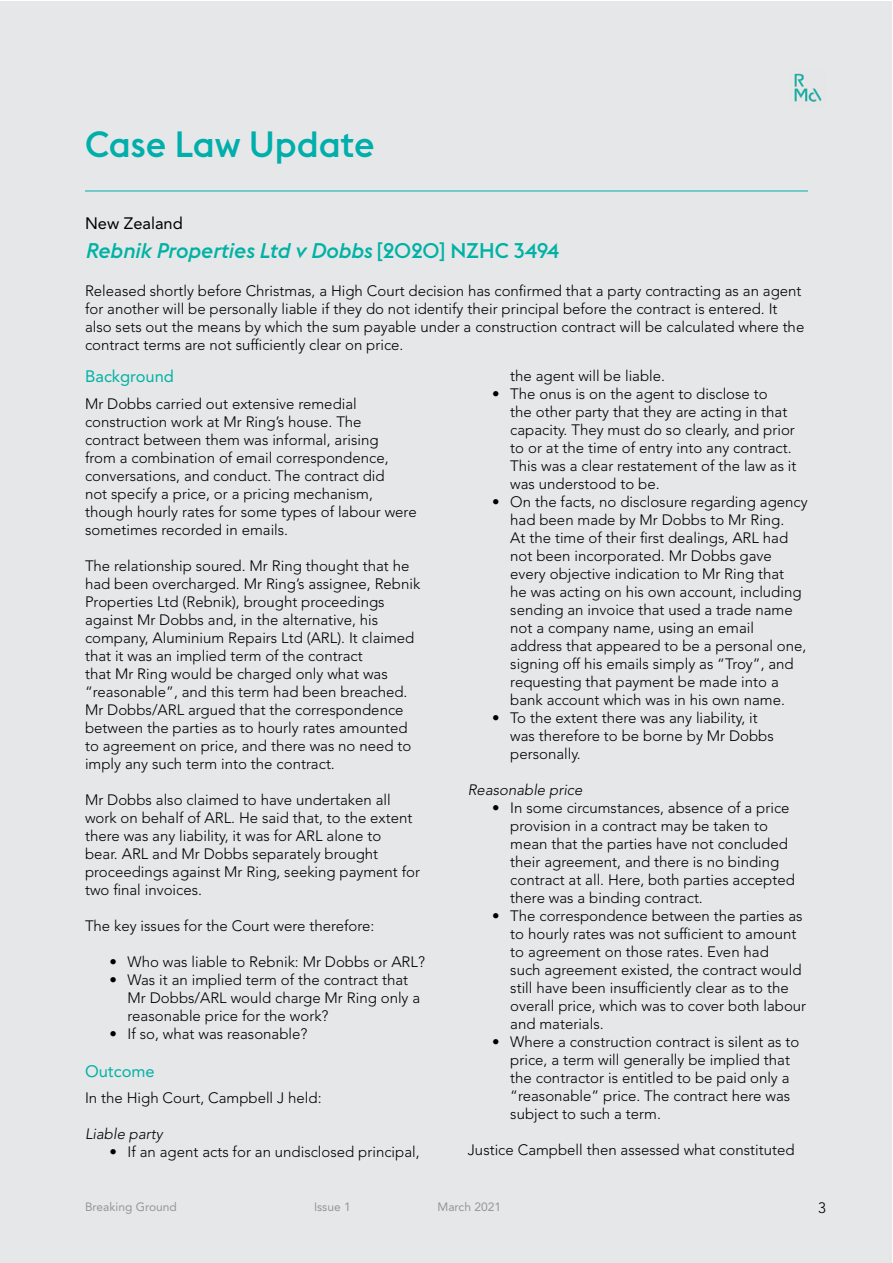
<style>
.page{position:relative;width:893px;height:1263px;background:#fff}
.page>*{position:absolute;margin:0;border:0;box-sizing:border-box;transform-origin:0 0}
.t1{font:500 36px "Euclid Flex";color:#00aeab}
.t2{font:italic 500 21px "Euclid Flex";color:#00b2a5}
.t3{font:16.5px "Avenir LT Std";color:#00b2a5}
.t4{font:16.5px "Avenir LT Std";color:#000}
.t5{font:300 15px/18px "Avenir LT Std";color:#000}
.t6{font:italic 300 15px "Avenir LT Std";color:#000}
.t7{font:12px "Avenir LT Std";color:#969697}
.s1{font-style:normal}
</style>
<div class="page">
<div style="left:1px;top:1px;width:891px;height:1261px;background:#e6e7e8"></div>
<img style="left:794px;top:73px;width:28px;height:29px">
<hr style="left:85px;top:191px;width:723px;height:1px;background:#00aeaa">
<h1 class="t1" style="left:85px;top:123px;width:291px">Case Law Update</h1>
<p class="t4" style="left:85px;top:214px;width:99px">New Zealand</p>
<h2 class="t2" style="left:85px;top:239px;width:476px">Rebnik Properties Ltd v Dobbs <span class="s1">[2020] NZHC 3494</span></h2>
<p class="t5" style="left:85px;top:282px;width:721px">Released shortly before Christmas, a High Court decision has confirmed that a party contracting as an agent for another will be personally liable if they do not identify their principal before the contract is entered. It also sets out the means by which the sum payable under a construction contract will be calculated where the contract terms are not sufficiently clear on price.</p>
<p class="t3" style="left:85px;top:367px;width:90px">Background</p>
<p class="t5" style="left:85px;top:395px;width:333px">Mr Dobbs carried out extensive remedial construction work at Mr Ring’s house. The contract between them was informal, arising<br>from a combination of email correspondence, conversations, and conduct. The contract did<br>not specify a price, or a pricing mechanism, though hourly rates for some types of labour were sometimes recorded in emails.</p>
<p class="t5" style="left:85px;top:557px;width:337px">The relationship soured. Mr Ring thought that he had been overcharged. Mr Ring’s assignee, Rebnik Properties Ltd (Rebnik), brought proceedings against Mr Dobbs and, in the alternative, his company, Aluminium Repairs Ltd (ARL). It claimed that it was an implied term of the contract<br>that Mr Ring would be charged only what was “reasonable”, and this term had been breached.<br>Mr Dobbs/ARL argued that the correspondence between the parties as to hourly rates amounted to agreement on price, and there was no need to imply any such term into the contract.</p>
<p class="t5" style="left:85px;top:791px;width:337px">Mr Dobbs also claimed to have undertaken all work on behalf of ARL. He said that, to the extent there was any liability, it was for ARL alone to<br>bear. ARL and Mr Dobbs separately brought proceedings against Mr Ring, seeking payment for two final invoices.</p>
<p class="t5" style="left:85px;top:917px;width:291px">The key issues for the Court were therefore:</p>
<p class="t5" style="left:110px;top:953px;width:317px">• Who was liable to Rebnik: Mr Dobbs or ARL?</p>
<p class="t5" style="left:128px;top:971px;width:294px;text-indent:-18px">• Was it an implied term of the contract that<br>Mr Dobbs/ARL would charge Mr Ring only a reasonable price for the work?</p>
<p class="t5" style="left:110px;top:1025px;width:199px">• If so, what was reasonable?</p>
<p class="t3" style="left:85px;top:1061px;width:71px">Outcome</p>
<p class="t5" style="left:85px;top:1089px;width:238px">In the High Court, Campbell J held:</p>
<p class="t6" style="left:85px;top:1125px;width:79px">Liable party</p>
<p class="t5" style="left:110px;top:1143px;width:312px">• If an agent acts for an undisclosed principal,</p>
<p class="t5" style="left:510px;top:367px;width:156px">the agent will be liable.</p>
<p class="t5" style="left:510px;top:385px;width:288px;text-indent:-18px">• The onus is on the agent to disclose to<br>the other party that they are acting in that capacity. They must do so clearly, and prior to or at the time of entry into any contract.<br>This was a clear restatement of the law as it was understood to be.</p>
<p class="t5" style="left:510px;top:493px;width:299px;text-indent:-18px">• On the facts, no disclosure regarding agency had been made by Mr Dobbs to Mr Ring.<br>At the time of their first dealings, ARL had not been incorporated. Mr Dobbs gave every objective indication to Mr Ring that<br>he was acting on his own account, including sending an invoice that used a trade name not a company name, using an email address that appeared to be a personal one, signing off his emails simply as “Troy”, and requesting that payment be made into a bank account which was in his own name.</p>
<p class="t5" style="left:510px;top:709px;width:265px;text-indent:-18px">• To the extent there was any liability, it was therefore to be borne by Mr Dobbs personally.</p>
<p class="t6" style="left:468px;top:781px;width:116px">Reasonable price</p>
<p class="t5" style="left:510px;top:799px;width:286px;text-indent:-18px">• In some circumstances, absence of a price provision in a contract may be taken to mean that the parties have not concluded their agreement, and there is no binding contract at all. Here, both parties accepted there was a binding contract.</p>
<p class="t5" style="left:510px;top:907px;width:297px;text-indent:-18px">• The correspondence between the parties as to hourly rates was not sufficient to amount to agreement on those rates. Even had<br>such agreement existed, the contract would still have been insufficiently clear as to the overall price, which was to cover both labour and materials.</p>
<p class="t5" style="left:510px;top:1033px;width:291px;text-indent:-18px">• Where a construction contract is silent as to price, a term will generally be implied that the contractor is entitled to be paid only a “reasonable” price. The contract here was subject to such a term.</p>
<p class="t5" style="left:468px;top:1141px;width:328px">Justice Campbell then assessed what constituted</p>
<p class="t7" style="left:85px;top:1200px;width:93px">Breaking Ground</p>
<p class="t7" style="left:314px;top:1200px;width:38px">Issue 1</p>
<p class="t7" style="left:437px;top:1200px;width:65px">March 2021</p>
<p class="t5" style="left:818px;top:1199px;width:9px">3</p>
</div>
